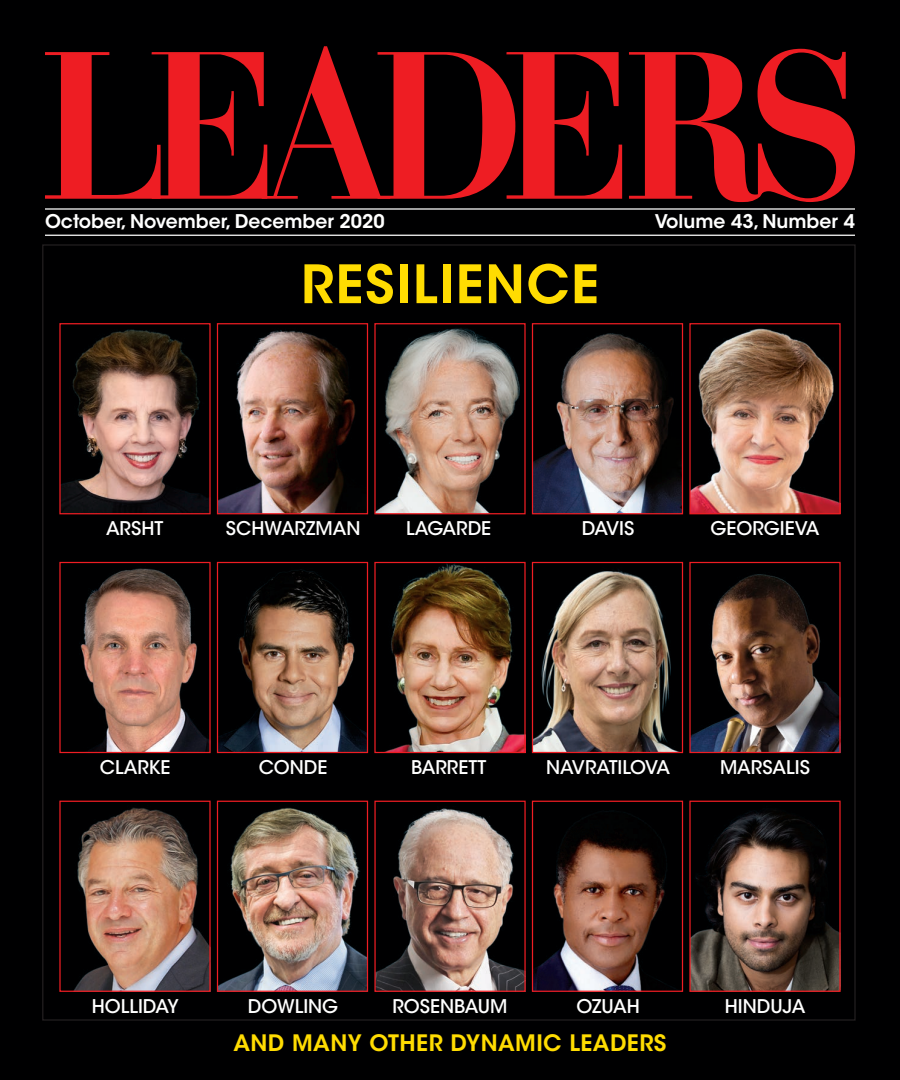
<style>
.page{position:relative;width:900px;height:1080px;background:#000001}
.page>*{position:absolute;margin:0;border:0;box-sizing:border-box;transform-origin:0 0}
.t1{font:600 52.5px "ITC Avant Garde Std";letter-spacing:.03em;color:#ffdc01}
.t2{font:600 22.5px "ITC Avant Garde Std";letter-spacing:.02em;color:#ffdc01}
.t3{font:500 18.75px "ITC Avant Garde Std";color:#fff}
.t4{font:600 18.75px "ITC Avant Garde Std";color:#fff}
.t5{font:500 18.75px "ITC Avant Garde Std";letter-spacing:-.025em;color:#fff}
</style>
<div class="page">
<img style="left:61px;top:329px;width:148px;height:183px">
<div style="left:59px;top:323px;width:152px;height:191px;border:1px solid #ee1d23"></div>
<img style="left:219px;top:330px;width:137px;height:182px">
<div style="left:217px;top:323px;width:151px;height:191px;border:1px solid #ee1d23"></div>
<img style="left:376px;top:328px;width:144px;height:184px">
<div style="left:374px;top:323px;width:152px;height:191px;border:1px solid #ee1d23"></div>
<img style="left:534px;top:333px;width:147px;height:179px">
<div style="left:532px;top:323px;width:151px;height:191px;border:1px solid #ee1d23"></div>
<img style="left:691px;top:328px;width:148px;height:184px">
<div style="left:689px;top:323px;width:152px;height:191px;border:1px solid #ee1d23"></div>
<img style="left:80px;top:568px;width:129px;height:183px">
<div style="left:59px;top:562px;width:152px;height:191px;border:1px solid #ee1d23"></div>
<img style="left:219px;top:569px;width:147px;height:182px">
<div style="left:217px;top:562px;width:151px;height:191px;border:1px solid #ee1d23"></div>
<img style="left:387px;top:564px;width:137px;height:187px">
<div style="left:374px;top:562px;width:152px;height:191px;border:1px solid #ee1d23"></div>
<img style="left:534px;top:569px;width:143px;height:182px">
<div style="left:532px;top:562px;width:151px;height:191px;border:1px solid #ee1d23"></div>
<img style="left:691px;top:574px;width:148px;height:177px">
<div style="left:689px;top:562px;width:152px;height:191px;border:1px solid #ee1d23"></div>
<img style="left:74px;top:807px;width:135px;height:183px">
<div style="left:59px;top:801px;width:152px;height:191px;border:1px solid #ee1d23"></div>
<img style="left:219px;top:808px;width:147px;height:182px">
<div style="left:217px;top:801px;width:151px;height:191px;border:1px solid #ee1d23"></div>
<img style="left:376px;top:808px;width:148px;height:182px">
<div style="left:374px;top:801px;width:152px;height:191px;border:1px solid #ee1d23"></div>
<img style="left:534px;top:811px;width:141px;height:179px">
<div style="left:532px;top:801px;width:151px;height:191px;border:1px solid #ee1d23"></div>
<img style="left:691px;top:811px;width:148px;height:179px">
<div style="left:689px;top:801px;width:152px;height:191px;border:1px solid #ee1d23"></div>
<svg style="left:45px;top:46px;width:577px;height:153px"></svg>
<svg style="left:629px;top:49px;width:226px;height:153px"></svg>
<hr style="left:45px;top:208px;width:810px;height:2px;background:#fff">
<hr style="left:45px;top:235px;width:810px;height:1px;background:#fff">
<p class="t4" style="left:45px;top:210px;width:341px">October, November, December 2020</p>
<p class="t4" style="left:655px;top:210px;width:202px">Volume 43, Number 4</p>
<h1 class="t1" style="left:301px;top:251px;width:300px">RESILIENCE</h1>
<p class="t3" style="left:106px;top:517px;width:59px">ARSHT</p>
<p class="t3" style="left:226px;top:517px;width:136px">SCHWARZMAN</p>
<p class="t3" style="left:406px;top:517px;width:87px">LAGARDE</p>
<p class="t3" style="left:582px;top:517px;width:54px">DAVIS</p>
<p class="t3" style="left:710px;top:517px;width:111px">GEORGIEVA</p>
<p class="t3" style="left:100px;top:755px;width:72px">CLARKE</p>
<p class="t3" style="left:259px;top:755px;width:70px">CONDE</p>
<p class="t3" style="left:411px;top:755px;width:76px">BARRETT</p>
<p class="t5" style="left:546px;top:755px;width:125px">NAVRATILOVA</p>
<p class="t3" style="left:720px;top:755px;width:91px">MARSALIS</p>
<p class="t3" style="left:92px;top:994px;width:88px">HOLLIDAY</p>
<p class="t3" style="left:248px;top:994px;width:92px">DOWLING</p>
<p class="t3" style="left:393px;top:994px;width:116px">ROSENBAUM</p>
<p class="t3" style="left:576px;top:994px;width:65px">OZUAH</p>
<p class="t3" style="left:725px;top:994px;width:82px">HINDUJA</p>
<p class="t2" style="left:233px;top:1028px;width:435px">AND MANY OTHER DYNAMIC LEADERS</p>
</div>
